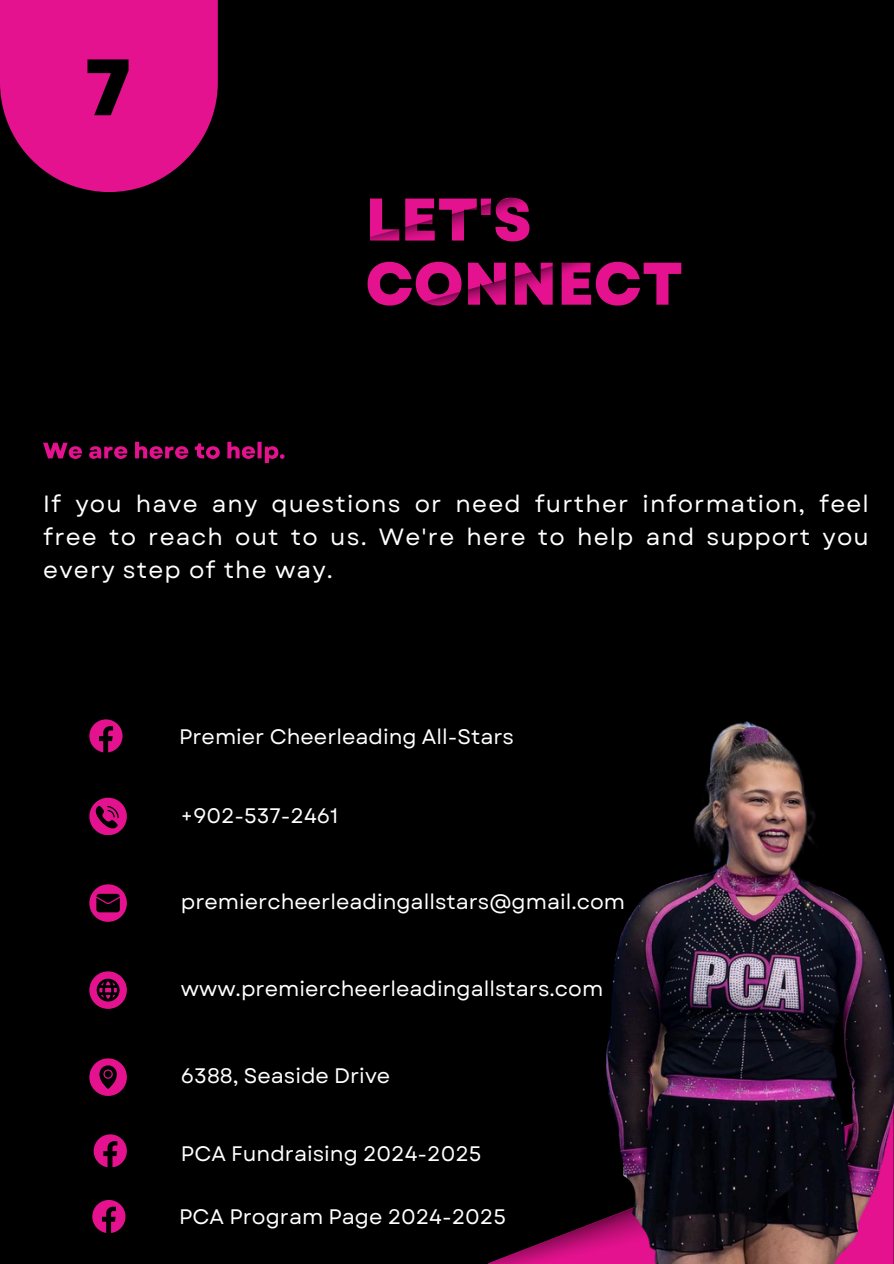
<style>
.page{position:relative;width:894px;height:1264px;background:#fff}
.page>*{position:absolute;margin:0;border:0;box-sizing:border-box;transform-origin:0 0}
.t1{font:800 79.65px "Garet";color:#000}
.t2{font:800 60px/64.2px "Garet";color:#e4128f}
.t3{font:23.4px/32.7px "Garet";letter-spacing:.05em;color:#fff;text-align:justify}
.t4{font:21px "Garet";color:#fff}
</style>
<div class="page">
<div style="left:0;top:0;width:893px;height:1263px;background:#000"></div>
<svg style="left:0;top:0;width:218px;height:192px;background:#c70f7d"></svg>
<img style="left:43px;top:441px;width:242px;height:23px">
<svg style="left:89px;top:797px;width:37px;height:37px"></svg>
<svg style="left:89px;top:971px;width:37px;height:37px"></svg>
<svg style="left:89px;top:1058px;width:37px;height:37px"></svg>
<svg style="left:89px;top:884px;width:37px;height:37px"></svg>
<img style="left:489px;top:1222px;width:105px;height:41px">
<img style="left:594px;top:721px;width:299px;height:542px">
<svg style="left:89px;top:719px;width:33px;height:33px"></svg>
<svg style="left:94px;top:1134px;width:33px;height:32px"></svg>
<svg style="left:92px;top:1200px;width:33px;height:32px"></svg>
<h3 class="t1" style="left:85px;top:30px;width:48px">7</h3>
<p class="t2" style="left:365px;top:188px;width:319px">LET'S<br>CONNECT</p>
<p class="t3" style="left:43px;top:488px;width:826px">If you have any questions or need further information, feel free to reach out to us. We're here to help and support you every step of the way.</p>
<p class="t4" style="left:179px;top:721px;width:336px">Premier Cheerleading All-Stars</p>
<p class="t4" style="left:181px;top:800px;width:159px">+902-537-2461</p>
<p class="t4" style="left:181px;top:886px;width:445px">premiercheerleadingallstars@gmail.com</p>
<p class="t4" style="left:181px;top:973px;width:423px">www.premiercheerleadingallstars.com</p>
<p class="t4" style="left:181px;top:1060px;width:211px">6388, Seaside Drive</p>
<p class="t4" style="left:181px;top:1138px;width:302px">PCA Fundraising 2024-2025</p>
<p class="t4" style="left:179px;top:1201px;width:328px">PCA Program Page 2024-2025</p>
</div>
